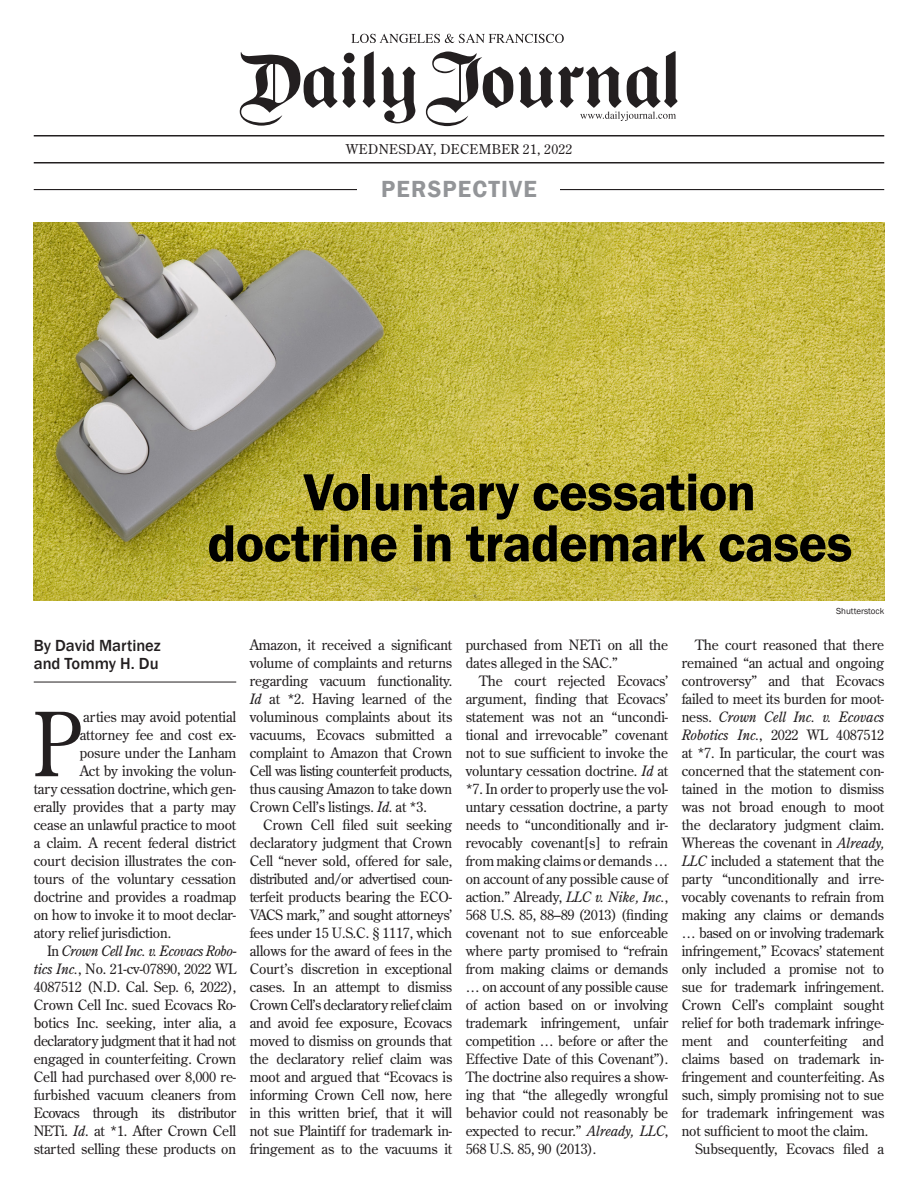
<style>
.page{position:relative;width:918px;height:1188px;background:#fff}
.page>*{position:absolute;margin:0;border:0;box-sizing:border-box;transform-origin:0 0}
.t1{font:88.05px "Century Old Style Std";color:#231f20;scale:.9 1}
.t2{font:600 54px/51px "Franklin Gothic";letter-spacing:-.015em;color:#000;text-align:center}
.t3{font:600 24px "Franklin Gothic";letter-spacing:.05em;color:#939598}
.t4{font:500 16.5px/18px "Franklin Gothic";color:#231f20}
.t5{font:14.25px/18px "Century Old Style Std";letter-spacing:-.01em;color:#231f20;text-align:justify}
.t6{font:13.5px "Century Old Style Std";letter-spacing:.02em;color:#231f20}
.t7{font:9px "Franklin Gothic";color:#231f20}
.s1{font-style:italic}
</style>
<div class="page">
<img style="left:34px;top:223px;width:850px;height:378px">
<hr style="left:34px;top:682px;width:202px;height:1px;background:#231f20">
<svg style="left:351px;top:34px;width:213px;height:9px"></svg>
<svg style="left:363px;top:51px;width:12px;height:57px"></svg>
<svg style="left:240px;top:52px;width:116px;height:74px"></svg>
<svg style="left:382px;top:67px;width:33px;height:56px"></svg>
<svg style="left:426px;top:51px;width:87px;height:75px"></svg>
<svg style="left:519px;top:51px;width:159px;height:70px"></svg>
<hr style="left:34px;top:135px;width:850px;height:1px;background:#231f20">
<hr style="left:34px;top:162px;width:850px;height:2px;background:#231f20">
<hr style="left:34px;top:189px;width:850px;height:1px;background:#231f20">
<div style="left:358px;top:176px;width:202px;height:26px;background:#fff"></div>
<p class="t6" style="left:346px;top:140px;width:228px">WEDNESDAY, DECEMBER 21, 2022</p>
<p class="t3" style="left:381px;top:175px;width:157px">PERSPECTIVE</p>
<p class="t2" style="left:207px;top:467px;width:647px">Voluntary cessation doctrine in trademark cases</p>
<p class="t4" style="left:34px;top:637px;width:129px">By David Martinez and Tommy H. Du</p>
<p class="t1" style="left:33px;top:688px;width:55px">P</p>
<p class="t5" style="left:83px;top:708px;width:154px">arties may avoid potential</p>
<p class="t5" style="left:80px;top:726px;width:158px">attorney fee and cost ex-</p>
<p class="t5" style="left:80px;top:744px;width:158px">posure under the Lanham</p>
<p class="t5" style="left:80px;top:762px;width:158px">Act by invoking the volun-</p>
<p class="t5" style="left:34px;top:780px;width:204px">tary cessation doctrine, which gen-</p>
<p class="t5" style="left:34px;top:798px;width:204px">erally provides that a party may</p>
<p class="t5" style="left:34px;top:816px;width:204px">cease an unlawful practice to moot</p>
<p class="t5" style="left:34px;top:834px;width:204px">a claim. A recent federal district</p>
<p class="t5" style="left:34px;top:852px;width:204px">court decision illustrates the con-</p>
<p class="t5" style="left:34px;top:870px;width:204px">tours of the voluntary cessation</p>
<p class="t5" style="left:34px;top:888px;width:204px">doctrine and provides a roadmap</p>
<p class="t5" style="left:34px;top:906px;width:204px">on how to invoke it to moot declar-</p>
<p class="t5" style="left:34px;top:924px;width:139px">atory relief jurisdiction.</p>
<p class="t5" style="left:34px;top:942px;width:204px;text-indent:14px">In <span class="s1">Crown Cell Inc. v. Ecovacs Robo&shy;tics Inc.</span>, No. 21-cv-07890, 2022 WL 4087512 (N.D. Cal. Sep. 6, 2022), Crown Cell Inc. sued Ecovacs Ro&shy;botics Inc. seeking, inter alia, a declaratory judgment that it had not engaged in counterfeiting. Crown Cell had purchased over 8,000 re&shy;furbished vacuum cleaners from Ecovacs through its distributor NETi. <span class="s1">Id</span>. at *1. After Crown Cell started selling these products on</p>
<p class="t5" style="left:250px;top:636px;width:204px">Amazon, it received a significant volume of complaints and returns regarding vacuum functionality.<br><span class="s1">Id</span> at *2. Having learned of the voluminous complaints about its vacuums, Ecovacs submitted a complaint to Amazon that Crown Cell was listing counterfeit products, thus causing Amazon to take down Crown Cell’s listings. <span class="s1">Id</span>. at *3.</p>
<p class="t5" style="left:250px;top:816px;width:204px;text-indent:14px">Crown Cell filed suit seeking declaratory judgment that Crown Cell “never sold, offered for sale, distributed and/or advertised coun&shy;terfeit products bearing the ECO-VACS mark,” and sought attorneys’ fees under 15 U.S.C. § 1117, which allows for the award of fees in the Court’s discretion in exceptional cases. In an attempt to dismiss Crown Cell’s declaratory relief claim and avoid fee exposure, Ecovacs moved to dismiss on grounds that the declaratory relief claim was moot and argued that “Ecovacs is informing Crown Cell now, here in this written brief, that it will not sue Plaintiff for trademark in&shy;fringement as to the vacuums it</p>
<p class="t5" style="left:466px;top:636px;width:204px">purchased from NETi on all the dates alleged in the SAC.”</p>
<p class="t5" style="left:466px;top:672px;width:204px;text-indent:14px">The court rejected Ecovacs’ argument, finding that Ecovacs’ statement was not an “uncondi&shy;tional and irrevocable” covenant not to sue sufficient to invoke the voluntary cessation doctrine. <span class="s1">Id</span> at *7. In order to properly use the vol&shy;untary cessation doctrine, a party needs to “unconditionally and ir&shy;revocably covenant[s] to refrain from making claims or demands … on account of any possible cause of action.” Already, <span class="s1">LLC v. Nike, Inc.</span>, 568 U.S. 85, 88–89 (2013) (finding covenant not to sue enforceable where party promised to “refrain from making claims or demands … on account of any possible cause of action based on or involving trademark infringement, unfair competition … before or after the Effective Date of this Covenant”).<br>The doctrine also requires a show&shy;ing that “the allegedly wrongful behavior could not reasonably be expected to recur.” <span class="s1">Already, LLC</span>, 568 U.S. 85, 90 (2013).</p>
<p class="t7" style="left:836px;top:605px;width:50px">Shutterstock</p>
<p class="t5" style="left:682px;top:636px;width:204px;text-indent:14px">The court reasoned that there remained “an actual and ongoing controversy” and that Ecovacs failed to meet its burden for moot&shy;ness. <span class="s1">Crown Cell Inc. v. Ecovacs Robotics Inc.</span>, 2022 WL 4087512 at *7. In particular, the court was concerned that the statement con&shy;tained in the motion to dismiss was not broad enough to moot the declaratory judgment claim.<br>Whereas the covenant in <span class="s1">Already, LLC</span> included a statement that the party “unconditionally and irre&shy;vocably covenants to refrain from making any claims or demands … based on or involving trademark infringement,” Ecovacs’ statement only included a promise not to sue for trademark infringement.<br>Crown Cell’s complaint sought relief for both trademark infringe&shy;ment and counterfeiting and claims based on trademark in&shy;fringement and counterfeiting. As such, simply promising not to sue for trademark infringement was not sufficient to moot the claim.</p>
<p class="t5" style="left:695px;top:1140px;width:191px">Subsequently, Ecovacs filed a</p>
</div>
